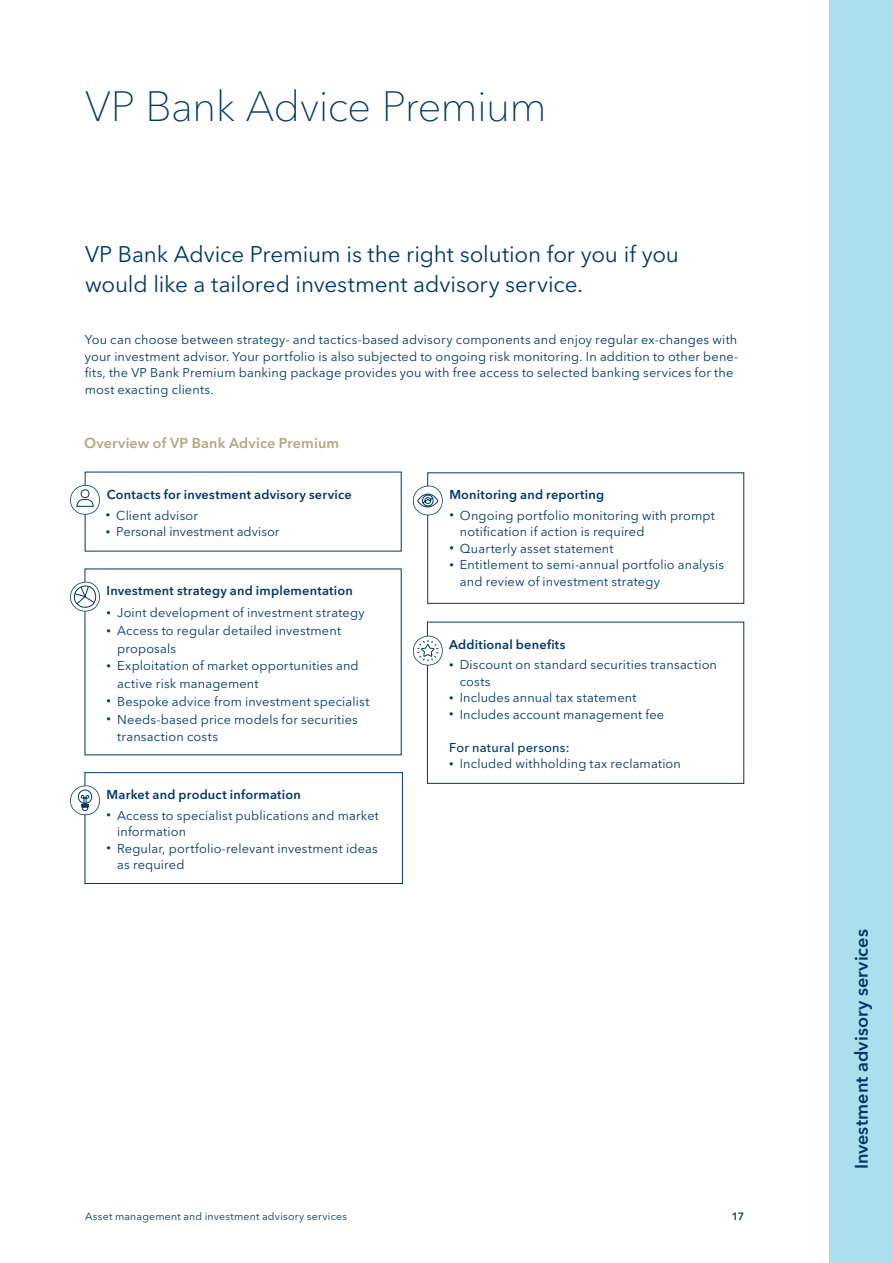
<style>
.page{position:relative;width:893px;height:1263px;background:#fff}
.page>*{position:absolute;margin:0;border:0;box-sizing:border-box;transform-origin:0 0}
.t1{font:100 42px "VP Next";letter-spacing:-.015em;color:#00376b}
.t2{font:22.5px/30px "VP Next";letter-spacing:-.005em;color:#00376b}
.t3{font:600 18px "VP Next";letter-spacing:.005em;color:#00376b}
.t4{font:600 14.25px "VP Next";letter-spacing:.01em;color:#ada982}
.t5{font:12.75px/16.5px "VP Next";letter-spacing:.01em;color:#00376b}
.t6{font:600 12.75px "VP Next";letter-spacing:.02em;color:#00376b}
.t7{font:500 12.75px "VP Next";letter-spacing:.015em;color:#00376b}
.t8{font:10.5px "VP Next";letter-spacing:.02em;color:#00376b}
.t9{font:600 10.5px "VP Next";color:#00376b}
.s1{font-size:8.85px}
</style>
<div class="page">
<div style="left:829px;top:0;width:64px;height:1263px;background:#acdfed"></div>
<div style="left:427px;top:472px;width:317px;height:132px;border:1px solid #00376b"></div>
<div style="left:85px;top:772px;width:318px;height:112px;border:1px solid #00376b"></div>
<div style="left:427px;top:622px;width:317px;height:162px;border:1px solid #00376b"></div>
<svg style="left:70px;top:485px;width:30px;height:30px"></svg>
<svg style="left:413px;top:636px;width:30px;height:29px"></svg>
<svg style="left:70px;top:582px;width:30px;height:29px"></svg>
<svg style="left:70px;top:785px;width:30px;height:30px"></svg>
<svg style="left:413px;top:486px;width:30px;height:29px"></svg>
<h1 class="t1" style="left:85px;top:81px;width:463px">VP Bank Advice Premium</h1>
<h2 class="t2" style="left:85px;top:239px;width:595px">VP Bank Advice Premium is the right solution for you if you would like a tailored investment advisory service.</h2>
<p class="t5" style="left:85px;top:332px;width:655px">You can choose between strategy- and tactics-based advisory components and enjoy regular ex-changes with your investment advisor. Your portfolio is also subjected to ongoing risk monitoring. In addition to other bene&shy;fits, the VP Bank Premium banking package provides you with free access to selected banking services for the most exacting clients.</p>
<p class="t4" style="left:84px;top:435px;width:257px">Overview of VP Bank Advice Premium</p>
<p class="t6" style="left:107px;top:487px;width:247px">Contacts for investment advisory service</p>
<p class="t5" style="left:106px;top:507px;width:94px"><span class="s1">•</span> Client advisor</p>
<p class="t5" style="left:106px;top:524px;width:175px"><span class="s1">•</span> Personal investment advisor</p>
<p class="t6" style="left:107px;top:583px;width:248px">Investment strategy and implementation</p>
<p class="t5" style="left:107px;top:605px;width:260px"><span class="s1">•</span> Joint development of investment strategy</p>
<p class="t5" style="left:117px;top:622px;width:225px;line-height:17.7px;text-indent:-11px"><span class="s1">•</span> Access to regular detailed investment proposals</p>
<p class="t5" style="left:117px;top:657px;width:243px;line-height:17.7px;text-indent:-11px"><span class="s1">•</span> Exploitation of market opportunities and active risk management</p>
<p class="t5" style="left:107px;top:693px;width:264px"><span class="s1">•</span> Bespoke advice from investment specialist</p>
<p class="t5" style="left:117px;top:710px;width:242px;line-height:17.7px;text-indent:-11px"><span class="s1">•</span> Needs-based price models for securities transaction costs</p>
<p class="t6" style="left:107px;top:787px;width:196px">Market and product information</p>
<p class="t5" style="left:117px;top:807px;width:263px;text-indent:-11px"><span class="s1">•</span> Access to specialist publications and market information</p>
<p class="t5" style="left:117px;top:840px;width:262px;text-indent:-11px"><span class="s1">•</span> Regular, portfolio-relevant investment ideas as required</p>
<p class="t6" style="left:449px;top:487px;width:156px">Monitoring and reporting</p>
<p class="t5" style="left:460px;top:507px;width:256px;text-indent:-11px"><span class="s1">•</span> Ongoing portfolio monitoring with prompt notification if action is required</p>
<p class="t5" style="left:449px;top:540px;width:166px"><span class="s1">•</span> Quarterly asset statement</p>
<p class="t5" style="left:460px;top:557px;width:266px;text-indent:-11px"><span class="s1">•</span> Entitlement to semi-annual portfolio analysis and review of investment strategy</p>
<p class="t6" style="left:449px;top:636px;width:118px">Additional benefits</p>
<p class="t5" style="left:460px;top:657px;width:259px;text-indent:-11px"><span class="s1">•</span> Discount on standard securities transaction costs</p>
<p class="t5" style="left:449px;top:690px;width:189px"><span class="s1">•</span> Includes annual tax statement</p>
<p class="t5" style="left:449px;top:706px;width:217px"><span class="s1">•</span> Includes account management fee</p>
<p class="t7" style="left:449px;top:740px;width:122px">For natural persons:</p>
<p class="t5" style="left:449px;top:756px;width:233px"><span class="s1">•</span> Included withholding tax reclamation</p>
<p class="t8" style="left:85px;top:1210px;width:264px">Asset management and investment advisory services</p>
<p class="t9" style="left:732px;top:1210px;width:14px">17</p>
<h3 class="t3" style="left:851px;top:1169px;width:242px;rotate:-90deg">Investment advisory services</h3>
</div>
